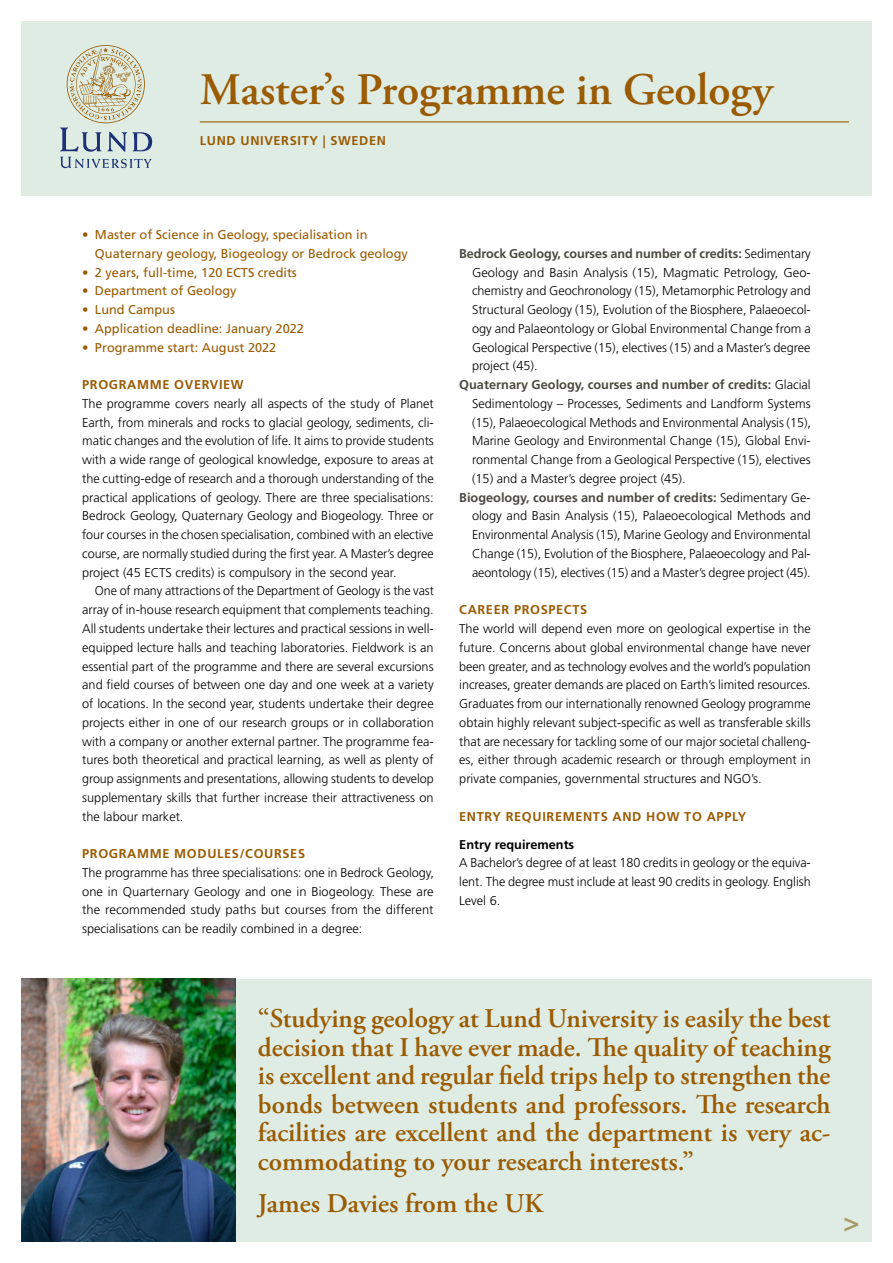
<style>
.page{position:relative;width:893px;height:1263px;background:#fff}
.page>*{position:absolute;margin:0;border:0;box-sizing:border-box;transform-origin:0 0}
.H1_Rubrik_30_p{font:600 45px "Adobe Garamond Pro";color:#9a5b02}
.Brons_Citat{font:600 27px/28.5px "Adobe Garamond Pro";color:#9a5b02;text-align:justify}
.Svart_Brödtext_utan{font:300 12.75px/18.8px "Frutiger LT Std";color:#000;text-align:justify}
.Brödtext_Bold_t_o_m{font:300 12.75px/18.8px "Frutiger LT Std";color:#000;text-align:justify}
.Svart_Brödtext_med_i{font:300 12.75px/18.8px "Frutiger LT Std";color:#000;text-align:justify}
.t1{font:12.75px/18.8px "Frutiger LT Std";color:#9a5b02}
.H2_Brons_Underrubrik{font:700 12.75px "Frutiger LT Std";letter-spacing:.05em;color:#9a5b02}
.Underrad{font:700 12.75px "Frutiger LT Std";letter-spacing:.05em;color:#9a5b02}
.H3_Underrubrik{font:700 12.75px "Frutiger LT Std";color:#000}
.s1{font-weight:700;color:#4a4941}
</style>
<div class="page">
<div style="left:21px;top:21px;width:851px;height:175px;background:#deece4"></div>
<div style="left:21px;top:979px;width:851px;height:263px;background:#deece4"></div>
<svg style="left:60px;top:45px;width:92px;height:123px"></svg>
<hr style="left:200px;top:121px;width:649px;height:1px;background:#9a5b02">
<img style="left:21px;top:979px;width:214px;height:263px">
<h1 class="H1_Rubrik_30_p" style="left:200px;top:64px;width:574px">Master’s Programme in Geology</h1>
<p class="Underrad" style="left:200px;top:133px;width:188px">LUND UNIVERSITY | SWEDEN</p>
<p class="t1" style="left:95px;top:225px;width:314px;text-indent:-13px">• Master of Science in Geology, specialisation in<br>Quaternary geology, Biogeology or Bedrock geology</p>
<p class="t1" style="left:82px;top:263px;width:216px">• 2 years, full-time, 120 ECTS credits</p>
<p class="t1" style="left:82px;top:282px;width:156px">• Department of Geology</p>
<p class="t1" style="left:82px;top:300px;width:94px">• Lund Campus</p>
<p class="t1" style="left:82px;top:319px;width:223px">• Application deadline: January 2022</p>
<p class="t1" style="left:82px;top:338px;width:196px">• Programme start: August 2022</p>
<h2 class="H2_Brons_Underrubrik" style="left:82px;top:377px;width:163px">PROGRAMME OVERVIEW</h2>
<p class="Svart_Brödtext_utan" style="left:82px;top:394px;width:353px">The programme covers nearly all aspects of the study of Planet Earth, from minerals and rocks to glacial geology, sediments, cli&shy;matic changes and the evolution of life. It aims to provide students with a wide range of geological knowledge, exposure to areas at the cutting-edge of research and a thorough understanding of the practical applications of geology. There are three specialisations:<br>Bedrock Geology, Quaternary Geology and Biogeology. Three or four courses in the chosen specialisation, combined with an elective course, are normally studied during the first year. A Master’s degree project (45 ECTS credits) is compulsory in the second year.</p>
<p class="Svart_Brödtext_med_i" style="left:82px;top:582px;width:353px;text-indent:13px">One of many attractions of the Department of Geology is the vast array of in-house research equipment that complements teaching.<br>All students undertake their lectures and practical sessions in well&shy;equipped lecture halls and teaching laboratories. Fieldwork is an essential part of the programme and there are several excursions and field courses of between one day and one week at a variety of locations. In the second year, students undertake their degree projects either in one of our research groups or in collaboration with a company or another external partner. The programme fea&shy;tures both theoretical and practical learning, as well as plenty of group assignments and presentations, allowing students to develop supplementary skills that further increase their attractiveness on the labour market.</p>
<h2 class="H2_Brons_Underrubrik" style="left:82px;top:846px;width:224px">PROGRAMME MODULES/COURSES</h2>
<p class="Svart_Brödtext_utan" style="left:82px;top:863px;width:353px">The programme has three specialisations: one in Bedrock Geology, one in Quarternary Geology and one in Biogeology. These are the recommended study paths but courses from the different specialisations can be readily combined in a degree:</p>
<p class="Brödtext_Bold_t_o_m" style="left:472px;top:244px;width:340px;text-indent:-13px"><span class="s1">Bedrock Geology, courses and number of credits:</span> Sedimentary Geology and Basin Analysis (15), Magmatic Petrology, Geo&shy;chemistry and Geochronology (15), Metamorphic Petrology and Structural Geology (15), Evolution of the Biosphere, Palaeoecol&shy;ogy and Palaeontology or Global Environmental Change from a Geological Perspective (15), electives (15) and a Master’s degree project (45).</p>
<p class="Brödtext_Bold_t_o_m" style="left:472px;top:376px;width:340px;text-indent:-13px"><span class="s1">Quaternary Geology, courses and number of credits:</span> Glacial Sedimentology – Processes, Sediments and Landform Systems (15), Palaeoecological Methods and Environmental Analysis (15), Marine Geology and Environmental Change (15), Global Envi&shy;ronmental Change from a Geological Perspective (15), electives (15) and a Master’s degree project (45).</p>
<p class="Brödtext_Bold_t_o_m" style="left:472px;top:488px;width:340px;text-indent:-13px"><span class="s1">Biogeology, courses and number of credits:</span> Sedimentary Ge&shy;ology and Basin Analysis (15), Palaeoecological Methods and Environmental Analysis (15), Marine Geology and Environmental Change (15), Evolution of the Biosphere, Palaeoecology and Pal&shy;aeontology (15), electives (15) and a Master’s degree project (45).</p>
<h2 class="H2_Brons_Underrubrik" style="left:459px;top:602px;width:129px">CAREER PROSPECTS</h2>
<p class="Svart_Brödtext_utan" style="left:459px;top:619px;width:353px">The world will depend even more on geological expertise in the future. Concerns about global environmental change have never been greater, and as technology evolves and the world’s population increases, greater demands are placed on Earth’s limited resources.<br>Graduates from our internationally renowned Geology programme obtain highly relevant subject-specific as well as transferable skills that are necessary for tackling some of our major societal challeng&shy;es, either through academic research or through employment in private companies, governmental structures and NGO’s.</p>
<h2 class="H2_Brons_Underrubrik" style="left:459px;top:808px;width:288px">ENTRY REQUIREMENTS AND HOW TO APPLY</h2>
<h3 class="H3_Underrubrik" style="left:459px;top:837px;width:117px">Entry requirements</h3>
<p class="Svart_Brödtext_utan" style="left:459px;top:854px;width:353px">A Bachelor’s degree of at least 180 credits in geology or the equiva&shy;lent. The degree must include at least 90 credits in geology. English Level 6.</p>
<p class="Brons_Citat" style="left:258px;top:1005px;width:574px">“Studying geology at Lund University is easily the best decision that I have ever made. The quality of teaching is excellent and regular field trips help to strengthen the bonds between students and professors. The research facilities are excellent and the department is very ac&shy;commodating to your research interests.”</p>
<p class="Brons_Citat" style="left:258px;top:1189px;width:286px">James Davies from the UK</p>
</div>
